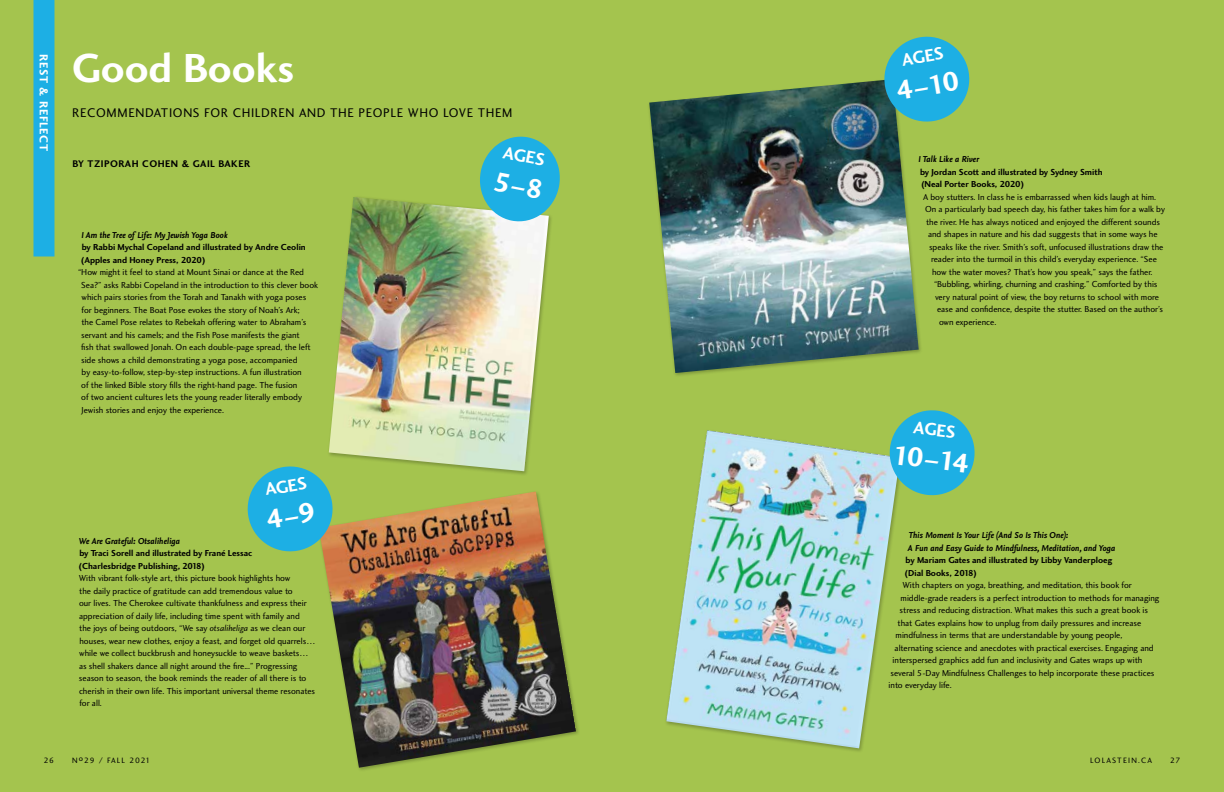
<style>
.page{position:relative;width:1224px;height:792px;background:#fff}
.page>*{position:absolute;margin:0;border:0;box-sizing:border-box;transform-origin:0 0}
.t1{font:42px "Charlotte Sans Bold Plain";color:#fff}
.t2{font:28px "Charlotte Sans Bold Plain";color:#fff}
.t3{font:18px "Charlotte Sans Bold Plain";color:#fff}
.t4{font:13px "Charlotte Sans Book Plain";letter-spacing:.05em;color:#000}
.t5{font:12px "Charlotte Sans Bold Plain";color:#fff}
.t6{font:10px "Charlotte Sans Bold Plain";letter-spacing:.05em;color:#000}
.t7{font:9px/12.5px "Charlotte Sans Book Plain";color:#000}
.t8{font:9px/12.5px "Charlotte Sans Bold Plain";color:#000}
.t9{font:italic 700 9px/12.5px "Nexus Sans";color:#000}
.t10{font:8px "Charlotte Sans Book Plain";letter-spacing:.15em;color:#000}
.s1{font-family:"Charlotte Sans Book Italic Plain"}
</style>
<div class="page">
<div style="left:0;top:0;width:612px;height:792px;background:#a4c44e"></div>
<div style="left:33px;top:0;width:21px;height:256px;background:#1dafe4"></div>
<div style="left:612px;top:0;width:612px;height:792px;background:#a4c44e"></div>
<img style="left:666px;top:430px;width:231px;height:318px">
<img style="left:649px;top:80px;width:270px;height:293px">
<img style="left:323px;top:492px;width:253px;height:276px">
<img style="left:329px;top:197px;width:220px;height:274px">
<svg style="left:887px;top:410px;width:88px;height:88px"></svg>
<svg style="left:881px;top:36px;width:89px;height:89px"></svg>
<svg style="left:476px;top:136px;width:84px;height:89px"></svg>
<svg style="left:247px;top:463px;width:89px;height:92px"></svg>
<h3 class="t5" style="left:51px;top:54px;width:97px;rotate:90deg">Rest &amp; reflect</h3>
<h1 class="t1" style="left:72px;top:43px;width:224px">Good Books</h1>
<h3 class="t4" style="left:72px;top:104px;width:18px">Recommendations</h3>
<h3 class="t4" style="left:204px;top:104px;width:9px">for</h3>
<h3 class="t4" style="left:233px;top:104px;width:18px">Children</h3>
<h3 class="t4" style="left:299px;top:104px;width:10px">and</h3>
<h3 class="t4" style="left:330px;top:104px;width:9px">the</h3>
<h3 class="t4" style="left:359px;top:104px;width:16px">People</h3>
<h3 class="t4" style="left:408px;top:104px;width:50px">Who Love</h3>
<h3 class="t4" style="left:478px;top:104px;width:36px">Th EM</h3>
<p class="t6" style="left:73px;top:157px;width:46px">by Tziporah</p>
<p class="t6" style="left:142px;top:157px;width:16px">Cohen</p>
<p class="t6" style="left:182px;top:157px;width:18px">&amp; Gail</p>
<p class="t6" style="left:218px;top:157px;width:27px">Baker</p>
<h3 class="t3" style="left:505px;top:142px;width:34px;rotate:11deg">ages</h3>
<p class="t9" style="left:81px;top:228px;width:148px">I Am the Tree of Life: My Jewish Yoga Book</p>
<p class="t8" style="left:81px;top:241px;width:226px">by Rabbi Mychal Copeland and illustrated by Andre Ceolin (Apples and Honey Press, 2020)</p>
<p class="t7" style="left:81px;top:266px;width:238px;text-indent:-3px">“How might it feel to stand at Mount Sinai or dance at the Red Sea?” asks Rabbi Copeland in the introduction to this clever book which pairs stories from the Torah and Tanakh with yoga poses for beginners. The Boat Pose evokes the story of Noah’s Ark;<br>the Camel Pose relates to Rebekah offering water to Abraham’s servant and his camels; and the Fish Pose manifests the giant<br>fish that swallowed Jonah. On each double-page spread, the left side shows a child demonstrating a yoga pose, accompanied<br>by easy-to-follow, step-by-step instructions. A fun illustration<br>of the linked Bible story fills the right-hand page. The fusion<br>of two ancient cultures lets the young reader literally embody Jewish stories and enjoy the experience.</p>
<h3 class="t3" style="left:263px;top:479px;width:34px;rotate:-10deg">ages</h3>
<p class="t9" style="left:79px;top:535px;width:103px">We Are Grateful: Otsaliheliga</p>
<p class="t8" style="left:79px;top:547px;width:175px">by Traci Sorell and illustrated by Frané Lessac (Charlesbridge Publishing, 2018)</p>
<p class="t7" style="left:79px;top:572px;width:238px">With vibrant folk-style art, this picture book highlights how<br>the daily practice of gratitude can add tremendous value to<br>our lives. The Cherokee cultivate thankfulness and express their appreciation of daily life, including time spent with family and<br>the joys of being outdoors, “We say <span class="s1">otsaliheliga</span> as we clean our houses, wear new clothes, enjoy a feast, and forget old quarrels… while we collect buckbrush and honeysuckle to weave baskets… as shell shakers dance all night around the fire...” Progressing season to season, the book reminds the reader of all there is to cherish in their own life. This important universal theme resonates for all.</p>
<h3 class="t3" style="left:900px;top:49px;width:34px;rotate:-10deg">ages</h3>
<h2 class="t2" style="left:894px;top:74px;width:65px;rotate:-9deg">4–10</h2>
<p class="t9" style="left:918px;top:153px;width:62px">I Talk Like a River</p>
<p class="t8" style="left:920px;top:165px;width:184px">by Jordan Scott and illustrated by Sydney Smith (Neal Porter Books, 2020)</p>
<p class="t7" style="left:923px;top:190px;width:235px">A boy stutters. In class he is embarrassed when kids laugh at him.</p>
<p class="t7" style="left:925px;top:203px;width:242px">On a particularly bad speech day, his father takes him for a walk by</p>
<p class="t7" style="left:926px;top:215px;width:236px">the river. He has always noticed and enjoyed the different sounds</p>
<p class="t7" style="left:928px;top:228px;width:231px">and shapes in nature and his dad suggests that in some ways he</p>
<p class="t7" style="left:929px;top:240px;width:236px">speaks like the river. Smith’s soft, unfocused illustrations draw the</p>
<p class="t7" style="left:931px;top:253px;width:227px">reader into the turmoil in this child’s everyday experience. “See</p>
<p class="t7" style="left:932px;top:265px;width:222px">how the water moves? That’s how you speak,” says the father.</p>
<p class="t7" style="left:934px;top:278px;width:225px">“Bubbling, whirling, churning and crashing.” Comforted by this</p>
<p class="t7" style="left:935px;top:290px;width:226px">very natural point of view, the boy returns to school with more</p>
<p class="t7" style="left:937px;top:303px;width:228px">ease and confidence, despite the stutter. Based on the author’s</p>
<p class="t7" style="left:939px;top:315px;width:59px">own experience.</p>
<h3 class="t3" style="left:915px;top:416px;width:34px;rotate:7deg">ages</h3>
<h2 class="t2" style="left:895px;top:438px;width:78px;rotate:7deg">10–14</h2>
<p class="t9" style="left:908px;top:529px;width:209px">This Moment Is Your Life (And So Is This One):<br>A Fun and Easy Guide to Mindfulness, Meditation, and Yoga</p>
<p class="t8" style="left:905px;top:554px;width:209px">by Mariam Gates and illustrated by Libby Vanderploeg (Dial Books, 2018)</p>
<p class="t7" style="left:903px;top:579px;width:231px">With chapters on yoga, breathing, and meditation, this book for</p>
<p class="t7" style="left:901px;top:592px;width:260px">middle-grade readers is a perfect introduction to methods for managing</p>
<p class="t7" style="left:900px;top:604px;width:250px">stress and reducing distraction. What makes this such a great book is</p>
<p class="t7" style="left:898px;top:617px;width:245px">that Gates explains how to unplug from daily pressures and increase</p>
<p class="t7" style="left:896px;top:629px;width:228px">mindfulness in terms that are understandable by young people,</p>
<p class="t7" style="left:895px;top:642px;width:261px">alternating science and anecdotes with practical exercises. Engaging and</p>
<p class="t7" style="left:893px;top:654px;width:251px">interspersed graphics add fun and inclusivity and Gates wraps up with</p>
<p class="t7" style="left:891px;top:667px;width:265px">several 5-Day Mindfulness Challenges to help incorporate these practices</p>
<p class="t7" style="left:889px;top:679px;width:65px">into everyday life.</p>
<p class="t10" style="left:72px;top:755px;width:55px">No29 / fallall</p>
<p class="t10" style="left:1090px;top:755px;width:63px">lolasteinolastein.caa</p>
<p class="t10" style="left:44px;top:755px;width:12px">26</p>
<p class="t10" style="left:129px;top:755px;width:23px">2021</p>
<p class="t10" style="left:1170px;top:755px;width:12px">27</p>
</div>
